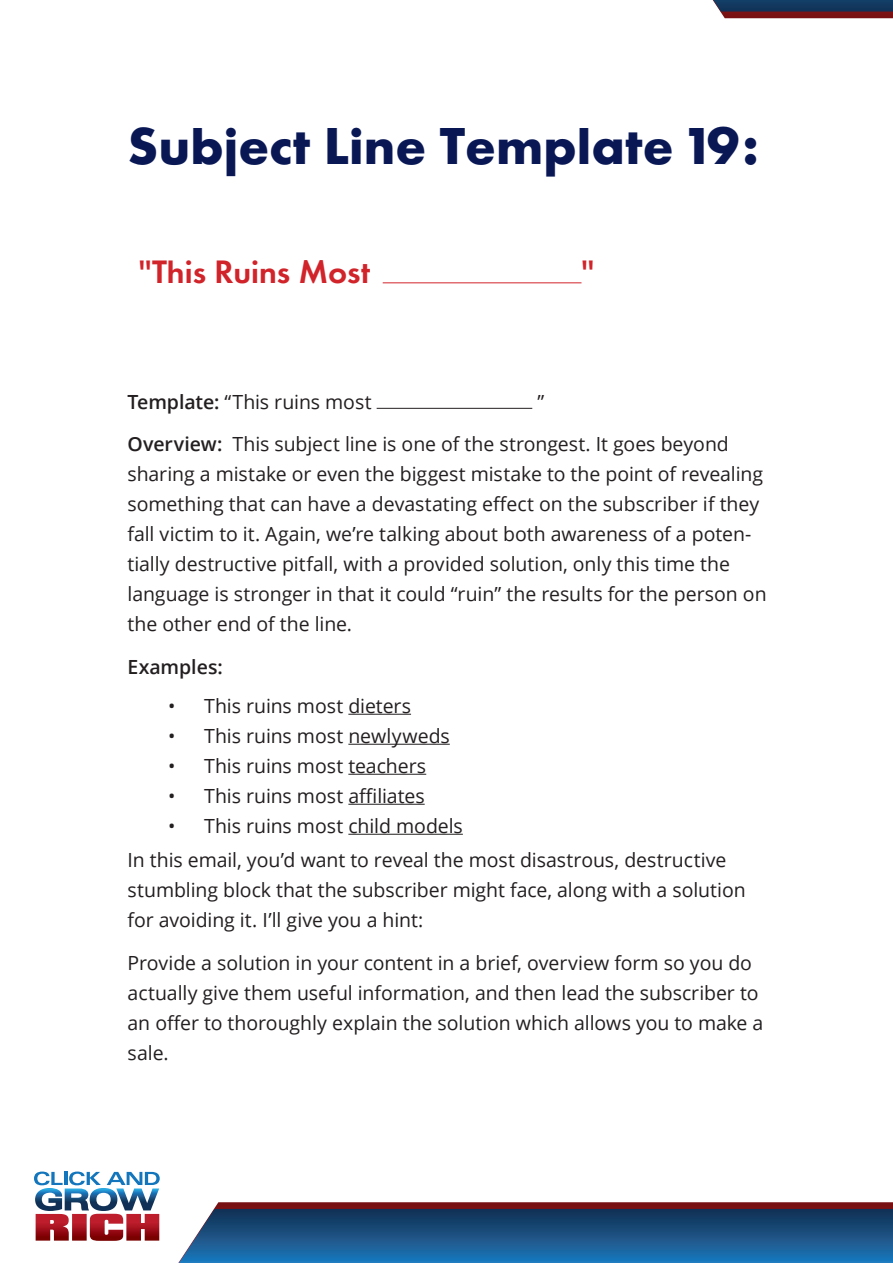
<style>
.page{position:relative;width:893px;height:1263px;background:#fff}
.page>*{position:absolute;margin:0;border:0;box-sizing:border-box;transform-origin:0 0}
.sub_judul2{font:48px "Canal Bold Romain";color:#091855}
.note{font:30px "Canal Demi Romain";color:#d1232a}
.Body{font:19.5px/30px "Open Sans";letter-spacing:-.005em;color:#231f20}
.Body-2{font:600 19.5px "Open Sans";letter-spacing:-.005em;color:#231f20}
.s1{font-weight:600}
</style>
<div class="page">
<svg style="left:34px;top:1171px;width:126px;height:70px"></svg>
<svg style="left:178px;top:1202px;width:715px;height:61px"></svg>
<svg style="left:713px;top:0;width:180px;height:18px"></svg>
<hr style="left:348px;top:714px;width:63px;height:1px;background:#231f20">
<hr style="left:348px;top:744px;width:102px;height:1px;background:#231f20">
<hr style="left:348px;top:774px;width:78px;height:1px;background:#231f20">
<hr style="left:348px;top:804px;width:77px;height:1px;background:#231f20">
<hr style="left:348px;top:834px;width:115px;height:1px;background:#231f20">
<hr style="left:377px;top:408px;width:155px;height:1px;background:#231f20">
<hr style="left:383px;top:282px;width:198px;height:1px;background:#d1232a">
<p class="sub_judul2" style="left:128px;top:113px;width:634px">Subject Line Template 19:</p>
<p class="note" style="left:138px;top:252px;width:233px">“This Ruins Most</p>
<p class="note" style="left:581px;top:252px;width:15px">”</p>
<p class="Body" style="left:128px;top:386px;width:246px"><span class="s1">Template:</span> “This ruins most</p>
<p class="Body" style="left:537px;top:386px;width:8px">”</p>
<p class="Body" style="left:128px;top:429px;width:641px"><span class="s1">Overview:</span> This subject line is one of the strongest. It goes beyond sharing a mistake or even the biggest mistake to the point of revealing something that can have a devastating effect on the subscriber if they fall victim to it. Again, we’re talking about both awareness of a poten&shy;tially destructive pitfall, with a provided solution, only this time the language is stronger in that it could “ruin” the results for the person on the other end of the line.</p>
<p class="Body-2" style="left:128px;top:654px;width:97px">Examples:</p>
<p class="Body" style="left:168px;top:690px;width:244px">• This ruins most dieters</p>
<p class="Body" style="left:168px;top:720px;width:283px">• This ruins most newlyweds</p>
<p class="Body" style="left:168px;top:750px;width:260px">• This ruins most teachers</p>
<p class="Body" style="left:168px;top:780px;width:258px">• This ruins most affiliates</p>
<p class="Body" style="left:168px;top:810px;width:296px">• This ruins most child models</p>
<p class="Body" style="left:128px;top:844px;width:620px">In this email, you’d want to reveal the most disastrous, destructive stumbling block that the subscriber might face, along with a solution for avoiding it. I’ll give you a hint:</p>
<p class="Body" style="left:128px;top:947px;width:637px">Provide a solution in your content in a brief, overview form so you do actually give them useful information, and then lead the subscriber to an offer to thoroughly explain the solution which allows you to make a sale.</p>
</div>
